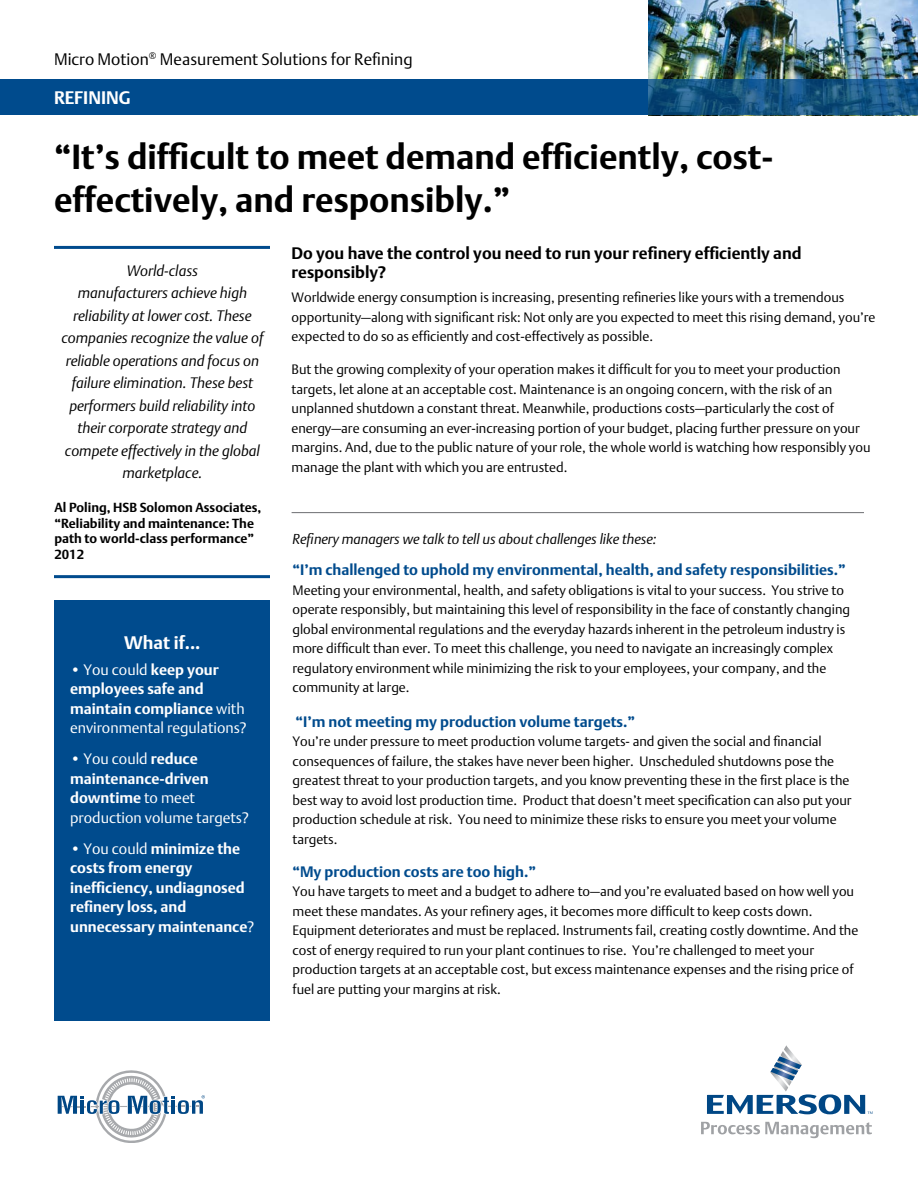
<style>
.page{position:relative;width:918px;height:1188px;background:#fff}
.page>*{position:absolute;margin:0;border:0;box-sizing:border-box;transform-origin:0 0}
.t1{font:700 34.5px/43.2px "DTL Argo T";color:#000}
.t2{font:700 18px "DTL Argo T";color:#fff}
.t3{font:700 16.5px/19.5px "DTL Argo T";color:#000}
.t4{font:16.5px "DTL Argo T Light";color:#000}
.t5{font:italic 15px/22.5px "DTL Argo T Light";color:#000;text-align:center}
.t6{font:700 15px/19.5px "DTL Argo T";color:#fff}
.t7{font:700 15px "DTL Argo T";color:#004b8d}
.t8{font:15px "DTL Argo T Light";color:#fff}
.t9{font:italic 14.25px "DTL Argo T Light";color:#000}
.t10{font:13.5px/19.5px "DTL Argo T Light";color:#000}
.t11{font:700 13.05px/15.6px "DTL Argo T";color:#000}
.s1{font-family:"DTL Argo T";font-weight:700}
.s2{font-family:"DTL Argo T Light";font-weight:400}
</style>
<div class="page">
<div style="left:0;top:80px;width:918px;height:36px;background:#004b8d"></div>
<img style="left:648px;top:0;width:270px;height:80px">
<svg style="left:648px;top:80px;width:270px;height:36px;background:#17547f"></svg>
<hr style="left:54px;top:246px;width:216px;height:3px;background:#004b8d">
<hr style="left:54px;top:575px;width:216px;height:3px;background:#004b8d">
<div style="left:54px;top:601px;width:216px;height:420px;background:#004b8d"></div>
<hr style="left:292px;top:512px;width:572px;height:1px;background:#6d6e71">
<svg style="left:707px;top:1045px;width:166px;height:69px"></svg>
<svg style="left:701px;top:1122px;width:171px;height:16px"></svg>
<svg style="left:58px;top:1070px;width:147px;height:73px"></svg>
<p class="t4" style="left:54px;top:49px;width:360px">Micro Motion<sup>®</sup> Measurement Solutions for Refining</p>
<h2 class="t2" style="left:54px;top:87px;width:78px">REFINING</h2>
<h1 class="t1" style="left:54px;top:135px;width:721px">“It’s difficult to meet demand efficiently, cost&shy;effectively, and responsibly.”</h1>
<p class="t5" style="left:61px;top:259px;width:203px">World-class<br>manufacturers achieve high reliability at lower cost. These companies recognize the value of reliable operations and focus on failure elimination. These best performers build reliability into their corporate strategy and compete effectively in the global marketplace.</p>
<p class="t11" style="left:54px;top:500px;width:208px">Al Poling, HSB Solomon Associates, “Reliability and maintenance: The path to world-class performance”<br>2012</p>
<h2 class="t2" style="left:124px;top:632px;width:78px">What if...</h2>
<p class="t8" style="left:70px;top:661px;width:150px">• You could <span class="s1">keep your</span></p>
<p class="t6" style="left:70px;top:679px;width:176px">employees safe and maintain compliance <span class="s2">with</span></p>
<p class="t8" style="left:70px;top:719px;width:178px">environmental regulations?</p>
<p class="t8" style="left:70px;top:750px;width:129px">• You could <span class="s1">reduce</span></p>
<p class="t6" style="left:70px;top:769px;width:140px">maintenance-driven downtime <span class="s2">to meet</span></p>
<p class="t8" style="left:70px;top:808px;width:180px">production volume targets?</p>
<p class="t6" style="left:70px;top:838px;width:186px"><span class="s2">• You could</span> minimize the costs from energy inefficiency, undiagnosed refinery loss, and unnecessary maintenance<span class="s2">?</span></p>
<p class="t3" style="left:292px;top:243px;width:511px">Do you have the control you need to run your refinery efficiently and responsibly?</p>
<p class="t10" style="left:292px;top:288px;width:586px">Worldwide energy consumption is increasing, presenting refineries like yours with a tremendous opportunity—along with significant risk: Not only are you expected to meet this rising demand, you’re expected to do so as efficiently and cost-effectively as possible.</p>
<p class="t10" style="left:292px;top:360px;width:580px">But the growing complexity of your operation makes it difficult for you to meet your production targets, let alone at an acceptable cost. Maintenance is an ongoing concern, with the risk of an unplanned shutdown a constant threat. Meanwhile, productions costs—particularly the cost of energy—are consuming an ever-increasing portion of your budget, placing further pressure on your margins. And, due to the public nature of your role, the whole world is watching how responsibly you manage the plant with which you are entrusted.</p>
<p class="t9" style="left:292px;top:530px;width:366px">Refinery managers we talk to tell us about challenges like these:</p>
<p class="t7" style="left:292px;top:561px;width:555px">“I’m challenged to uphold my environmental, health, and safety responsibilities.”</p>
<p class="t10" style="left:292px;top:580px;width:559px">Meeting your environmental, health, and safety obligations is vital to your success. You strive to operate responsibly, but maintaining this level of responsibility in the face of constantly changing global environmental regulations and the everyday hazards inherent in the petroleum industry is more difficult than ever. To meet this challenge, you need to navigate an increasingly complex regulatory environment while minimizing the risk to your employees, your company, and the community at large.</p>
<p class="t7" style="left:296px;top:712px;width:341px">“I’m not meeting my production volume targets.”</p>
<p class="t10" style="left:292px;top:731px;width:561px">You’re under pressure to meet production volume targets- and given the social and financial consequences of failure, the stakes have never been higher. Unscheduled shutdowns pose the greatest threat to your production targets, and you know preventing these in the first place is the best way to avoid lost production time. Product that doesn’t meet specification can also put your production schedule at risk. You need to minimize these risks to ensure you meet your volume targets.</p>
<p class="t7" style="left:292px;top:862px;width:245px">“My production costs are too high.”</p>
<p class="t10" style="left:292px;top:881px;width:567px">You have targets to meet and a budget to adhere to—and you’re evaluated based on how well you meet these mandates. As your refinery ages, it becomes more difficult to keep costs down.<br>Equipment deteriorates and must be replaced. Instruments fail, creating costly downtime. And the cost of energy required to run your plant continues to rise. You’re challenged to meet your production targets at an acceptable cost, but excess maintenance expenses and the rising price of fuel are putting your margins at risk.</p>
</div>
